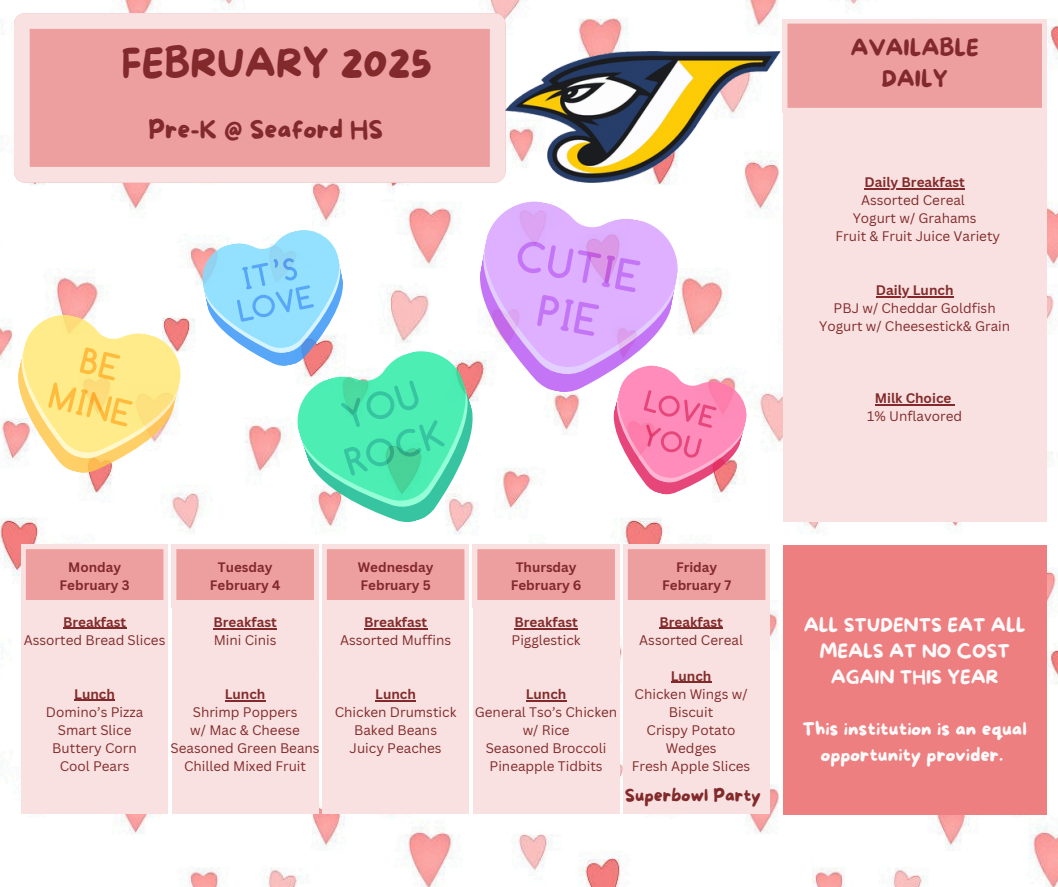
<style>
.page{position:relative;width:1058px;height:887px;background:#fff}
.page>*{position:absolute;margin:0;border:0;box-sizing:border-box;transform-origin:0 0}
.t1{font:39.15px "More Sugar";color:#822a2b}
.t2{font:25.2px "More Sugar";color:#822a2b}
.t3{font:22.35px/30.3px "More Sugar";color:#822a2b;text-align:center}
.t4{font:18.75px/25.8px "More Sugar";color:#fbfafb;text-align:center}
.t5{font:17.55px "More Sugar";color:#822a2b}
.t6{font:13.5px/18px "Canva Sans";color:#822a2b;text-align:center}
.t7{font:700 13.5px "Canva Sans";color:#822a2b}
.t8{font:700 13.35px/18px "Canva Sans";color:#822a2b;text-align:center}
</style>
<div class="page">
<img style="left:0;top:0;width:1058px;height:886px">
<svg style="left:14px;top:13px;width:491px;height:170px;background:#efadae"></svg>
<svg style="left:783px;top:19px;width:263px;height:91px;background:#eea4a5"></svg>
<div style="left:783px;top:110px;width:263px;height:411px;background:#f8e1e0"></div>
<div style="left:783px;top:544px;width:263px;height:270px;background:#ee7f80"></div>
<div style="left:21px;top:600px;width:147px;height:214px;background:#f8e1e0"></div>
<div style="left:172px;top:600px;width:146px;height:214px;background:#f8e1e0"></div>
<div style="left:322px;top:600px;width:147px;height:214px;background:#f8e1e0"></div>
<div style="left:473px;top:600px;width:146px;height:214px;background:#f8e1e0"></div>
<svg style="left:21px;top:544px;width:748px;height:63px;background:#efadae"></svg>
<div style="left:623px;top:600px;width:147px;height:214px;background:#f8e1e0"></div>
<img style="left:505px;top:52px;width:275px;height:130px">
<svg style="left:465px;top:193px;width:221px;height:30px"></svg>
<svg style="left:0;top:306px;width:189px;height:185px"></svg>
<svg style="left:293px;top:531px;width:206px;height:16px"></svg>
<svg style="left:196px;top:223px;width:558px;height:308px"></svg>
<hr style="left:213px;top:628px;width:64px;height:1px;background:#822a2b">
<hr style="left:225px;top:700px;width:40px;height:1px;background:#822a2b">
<hr style="left:364px;top:628px;width:63px;height:1px;background:#822a2b">
<hr style="left:375px;top:700px;width:41px;height:1px;background:#822a2b">
<hr style="left:514px;top:628px;width:63px;height:1px;background:#822a2b">
<hr style="left:526px;top:700px;width:40px;height:1px;background:#822a2b">
<hr style="left:864px;top:188px;width:100px;height:1px;background:#822a2b">
<hr style="left:875px;top:296px;width:78px;height:1px;background:#822a2b">
<hr style="left:874px;top:404px;width:77px;height:1px;background:#822a2b">
<hr style="left:63px;top:628px;width:63px;height:1px;background:#822a2b">
<hr style="left:74px;top:699px;width:41px;height:2px;background:#822a2b">
<hr style="left:659px;top:628px;width:63px;height:1px;background:#822a2b">
<hr style="left:670px;top:681px;width:41px;height:2px;background:#822a2b">
<p class="t1" style="left:121px;top:42px;width:312px">FEBRUARY 2025</p>
<p class="t2" style="left:148px;top:116px;width:236px">Pre-K @ Seaford HS</p>
<p class="t3" style="left:850px;top:34px;width:130px">AVAILABLE<br>DAILY</p>
<p class="t7" style="left:864px;top:173px;width:102px">Daily Breakfast</p>
<p class="t6" style="left:861px;top:191px;width:105px">Assorted Cereal</p>
<p class="t6" style="left:852px;top:209px;width:125px">Yogurt w/ Grahams</p>
<p class="t6" style="left:835px;top:227px;width:166px">Fruit &amp; Fruit Juice Variety</p>
<p class="t7" style="left:875px;top:281px;width:79px">Daily Lunch</p>
<p class="t6" style="left:833px;top:299px;width:164px">PBJ w/ Cheddar Goldfish</p>
<p class="t6" style="left:819px;top:317px;width:192px">Yogurt w/ Cheesestick&amp; Grain</p>
<p class="t7" style="left:874px;top:389px;width:78px">Milk Choice</p>
<p class="t6" style="left:867px;top:407px;width:96px">1% Unflavored</p>
<p class="t8" style="left:60px;top:557px;width:72px">Monday<br>February 3</p>
<p class="t8" style="left:210px;top:557px;width:72px">Tuesday<br>February 4</p>
<p class="t8" style="left:358px;top:557px;width:77px;text-align:left">Wednesday<br>February 5</p>
<p class="t8" style="left:510px;top:557px;width:72px">Thursday<br>February 6</p>
<p class="t8" style="left:662px;top:557px;width:70px">Friday<br>February 7</p>
<p class="t7" style="left:213px;top:612px;width:65px">Breakfast</p>
<h6 class="t6" style="left:214px;top:630px;width:64px">Mini Cinis</h6>
<p class="t7" style="left:63px;top:612px;width:65px">Breakfast</p>
<p class="t6" style="left:24px;top:630px;width:143px">Assorted Bread Slices</p>
<p class="t7" style="left:659px;top:612px;width:65px">Breakfast</p>
<h5 class="t6" style="left:639px;top:630px;width:105px">Assorted Cereal</h5>
<h3 class="t7" style="left:670px;top:666px;width:42px">Lunch</h3>
<p class="t6" style="left:634px;top:684px;width:114px">Chicken Wings w/</p>
<p class="t6" style="left:669px;top:702px;width:46px">Biscuit</p>
<p class="t6" style="left:646px;top:720px;width:90px">Crispy Potato<br>Wedges</p>
<p class="t6" style="left:632px;top:756px;width:120px">Fresh Apple Slices</p>
<p class="t7" style="left:364px;top:612px;width:65px">Breakfast</p>
<p class="t6" style="left:340px;top:630px;width:113px">Assorted Muffins</p>
<p class="t7" style="left:514px;top:612px;width:65px">Breakfast</p>
<p class="t6" style="left:511px;top:630px;width:70px">Pigglestick</p>
<p class="t7" style="left:74px;top:684px;width:42px">Lunch</p>
<p class="t6" style="left:46px;top:702px;width:99px">Domino’s Pizza</p>
<p class="t6" style="left:58px;top:720px;width:75px">Smart Slice</p>
<p class="t6" style="left:52px;top:738px;width:86px">Buttery Corn</p>
<p class="t6" style="left:60px;top:756px;width:71px">Cool Pears</p>
<h6 class="t7" style="left:225px;top:684px;width:42px">Lunch</h6>
<h6 class="t6" style="left:193px;top:702px;width:106px">Shrimp Poppers</h6>
<h6 class="t6" style="left:190px;top:720px;width:111px">w/ Mac &amp; Cheese</h6>
<h6 class="t6" style="left:171px;top:738px;width:150px">Seasoned Green Beans</h6>
<p class="t6" style="left:184px;top:756px;width:123px">Chilled Mixed Fruit</p>
<p class="t7" style="left:375px;top:684px;width:42px">Lunch</p>
<p class="t6" style="left:335px;top:702px;width:123px">Chicken Drumstick</p>
<p class="t6" style="left:354px;top:720px;width:84px">Baked Beans</p>
<p class="t6" style="left:349px;top:738px;width:94px">Juicy Peaches</p>
<p class="t7" style="left:526px;top:684px;width:42px">Lunch</p>
<p class="t6" style="left:475px;top:702px;width:144px">General Tso’s Chicken</p>
<p class="t6" style="left:522px;top:720px;width:48px">w/ Rice</p>
<p class="t6" style="left:486px;top:738px;width:122px">Seasoned Broccoli</p>
<p class="t6" style="left:489px;top:756px;width:114px">Pineapple Tidbits</p>
<p class="t5" style="left:625px;top:786px;width:138px">Superbowl Party</p>
<h2 class="t4" style="left:803px;top:613px;width:223px">ALL STUDENTS EAT ALL<br>MEALS AT NO COST<br>AGAIN THIS YEAR</h2>
<h1 class="t4" style="left:802px;top:717px;width:226px">This institution is an equal opportunity provider.</h1>
</div>
